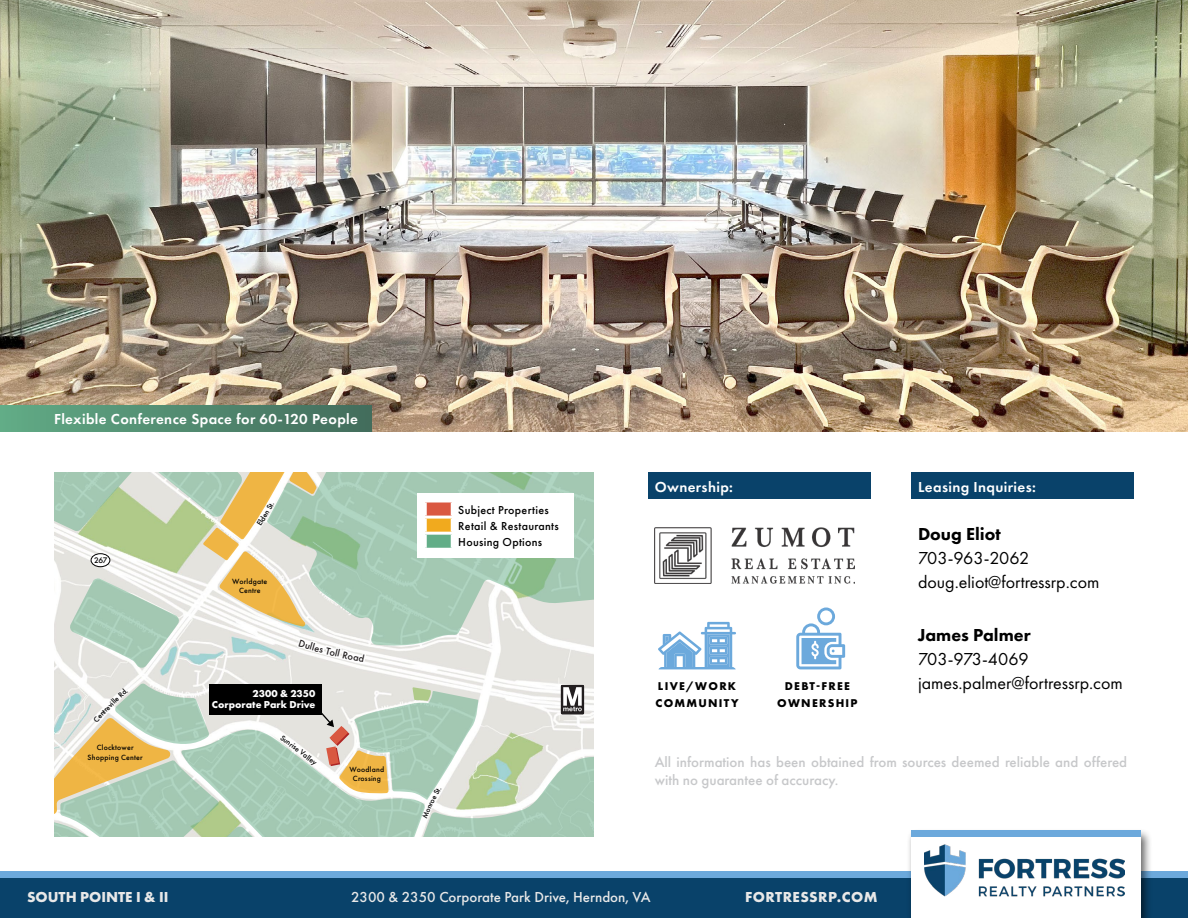
<style>
.page{position:relative;width:1188px;height:918px;background:#fff}
.page>*{position:absolute;margin:0;border:0;box-sizing:border-box;transform-origin:0 0}
.t1{font:18px/24px "Futura PT";color:#000}
.t2{font:800 18px "Futura PT";color:#000}
.t3{font:500 15px/18px "Futura PT";color:#c7c8ca}
.t4{font:600 15px "Futura PT";letter-spacing:.025em;color:#fff}
.t5{font:500 15px "Futura PT";color:#e8e8e8}
.t6{font:700 15px "Futura PT";letter-spacing:.01em;color:#e8e8e8}
.t7{font:700 15px "Futura PT";letter-spacing:.035em;color:#e8e8e8}
.t8{font:500 12px/16px "Futura PT";letter-spacing:.025em;color:#000}
.t9{font:700 11.7px/16.5px "Futura PT";letter-spacing:.11em;color:#000;text-align:center}
.t10{font:700 10.5px/11.7px "Futura PT";color:#fff;text-align:right}
.t11{font:500 10.5px "Futura PT";color:#231f20}
.t12{font:500 8.4px "Futura PT";color:#000}
.t13{font:500 7.8px/9.4px "Futura PT";letter-spacing:.025em;color:#000;text-align:center}
</style>
<div class="page">
<img style="left:0;top:0;width:1188px;height:432px">
<div style="left:0;top:405px;width:372px;height:27px;background:linear-gradient(to right,#61ab86,#436c5b)"></div>
<img style="left:655px;top:527px;width:200px;height:57px">
<div style="left:648px;top:472px;width:223px;height:28px;background:#09426a"></div>
<svg style="left:796px;top:608px;width:49px;height:61px"></svg>
<svg style="left:658px;top:622px;width:78px;height:47px"></svg>
<div style="left:911px;top:472px;width:223px;height:28px;background:#09426a"></div>
<div style="left:0;top:878px;width:1188px;height:40px;background:#09426a"></div>
<div style="left:0;top:871px;width:1188px;height:7px;background:#6ca9dc"></div>
<div style="left:906px;top:828px;width:246px;height:90px;background:#000;opacity:.6"></div>
<div style="left:911px;top:830px;width:230px;height:88px;background:#fff"></div>
<img style="left:925px;top:844px;width:200px;height:53px">
<div style="left:911px;top:830px;width:230px;height:7px;background:#6ca9dc"></div>
<img style="left:54px;top:646px;width:540px;height:38px">
<svg style="left:368px;top:472px;width:226px;height:174px;background:#b3d0bd"></svg>
<div style="left:417px;top:493px;width:157px;height:65px;background:#fff"></div>
<svg style="left:427px;top:502px;width:24px;height:14px"></svg>
<div style="left:425px;top:517px;width:27px;height:16px;background:#f1aa1e"></div>
<div style="left:425px;top:533px;width:27px;height:16px;background:#62ad87"></div>
<hr style="left:424px;top:516px;width:30px;height:3px;background:#fff">
<hr style="left:424px;top:532px;width:30px;height:3px;background:#fff">
<svg style="left:425px;top:519px;width:2px;height:29px"></svg>
<svg style="left:451px;top:519px;width:1px;height:29px"></svg>
<hr style="left:424px;top:548px;width:30px;height:3px;background:#fff">
<svg style="left:54px;top:684px;width:540px;height:153px;background:#bbc9b2"></svg>
<svg style="left:54px;top:472px;width:314px;height:198px"></svg>
<p class="t4" style="left:54px;top:410px;width:306px">Flexible Conference Space for 60-120 People</p>
<p class="t12" style="left:94px;top:555px;width:15px">267</p>
<p class="t13" style="left:88px;top:743px;width:57px">Clocktower<br>Shopping Center</p>
<p class="t13" style="left:232px;top:576px;width:37px">Worldgate<br>Centre</p>
<p class="t10" style="left:212px;top:687px;width:105px">2300 &amp; 2350<br>Corporate Park Drive</p>
<p class="t13" style="left:284px;top:733px;width:45px;rotate:37deg">Sunrise Valley</p>
<p class="t11" style="left:337px;top:646px;width:31px;rotate:13deg">ll Road</p>
<p class="t13" style="left:350px;top:765px;width:36px">Woodland<br>Crossing</p>
<p class="t8" style="left:458px;top:502px;width:102px">Subject Properties<br>Retail &amp; Restaurants<br>Housing Options</p>
<p class="t4" style="left:655px;top:477px;width:80px">Ownership:</p>
<p class="t9" style="left:656px;top:678px;width:85px;text-align:left">LIVE/WORK<br>COMMUNITY</p>
<p class="t9" style="left:777px;top:678px;width:82px">DEBT-FREE<br>OWNERSHIP</p>
<p class="t4" style="left:918px;top:477px;width:119px">Leasing Inquiries:</p>
<p class="t2" style="left:918px;top:523px;width:84px">Doug Eliot</p>
<p class="t1" style="left:918px;top:546px;width:183px">703-963-2062 doug.eliot@fortressrp.com</p>
<p class="t2" style="left:918px;top:624px;width:114px">James Palmer</p>
<p class="t1" style="left:918px;top:647px;width:206px">703-973-4069 james.palmer@fortressrp.com</p>
<p class="t3" style="left:655px;top:753px;width:474px">All information has been obtained from sources deemed reliable and offered with no guarantee of accuracy.</p>
<p class="t6" style="left:27px;top:888px;width:143px">SOUTH POINTE I &amp; II</p>
<p class="t5" style="left:351px;top:888px;width:301px">2300 &amp; 2350 Corporate Park Drive, Herndon, VA</p>
<p class="t7" style="left:745px;top:888px;width:134px">FORTRESSRP.COM</p>
</div>
